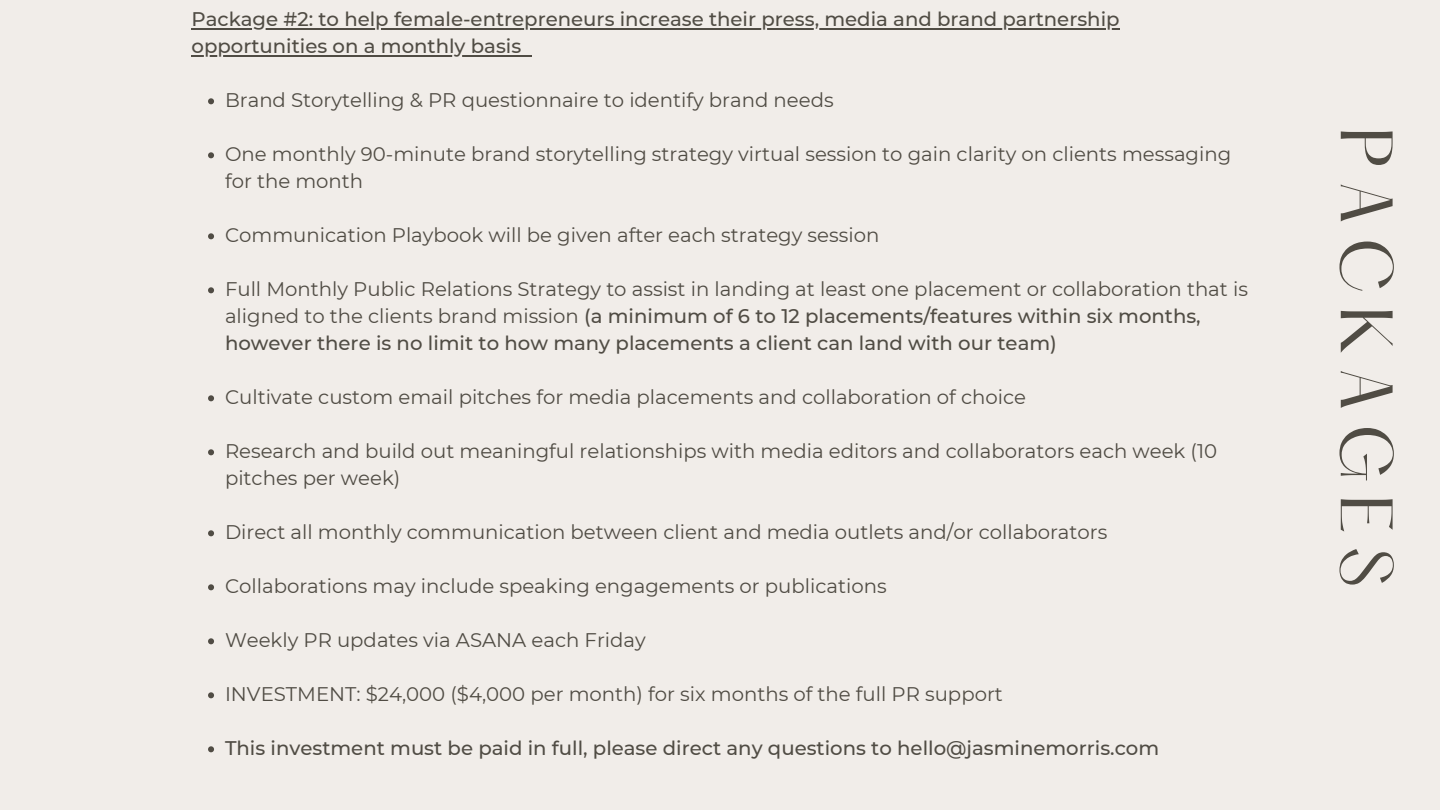
<style>
.page{position:relative;width:1440px;height:810px;background:#f1ede9}
.page>*{position:absolute;margin:0;border:0;box-sizing:border-box;transform-origin:0 0}
.t1{font:64.8px "Hatton";letter-spacing:.2em;color:#504c44}
.t2{font:19.7px/27px "Montserrat";color:#504c44}
.t3{font:500 19.7px/27px "Montserrat";color:#504c44}
.s1{font-weight:500}
</style>
<div class="page">
<svg style="left:208px;top:98px;width:6px;height:6px"></svg>
<svg style="left:208px;top:152px;width:6px;height:6px"></svg>
<svg style="left:208px;top:233px;width:6px;height:6px"></svg>
<svg style="left:208px;top:287px;width:6px;height:6px"></svg>
<svg style="left:208px;top:395px;width:6px;height:6px"></svg>
<svg style="left:208px;top:449px;width:6px;height:6px"></svg>
<svg style="left:208px;top:530px;width:6px;height:6px"></svg>
<svg style="left:208px;top:584px;width:6px;height:6px"></svg>
<svg style="left:208px;top:638px;width:6px;height:6px"></svg>
<svg style="left:208px;top:692px;width:6px;height:6px"></svg>
<svg style="left:208px;top:746px;width:6px;height:6px"></svg>
<hr style="left:192px;top:28px;width:928px;height:1px;background:#504c44">
<hr style="left:192px;top:55px;width:329px;height:1px;background:#504c44">
<p class="t3" style="left:192px;top:6px;width:930px">Package #2: to help female-entrepreneurs increase their press, media and brand partnership opportunities on a monthly basis</p>
<p class="t2" style="left:225px;top:87px;width:610px">Brand Storytelling &amp; PR questionnaire to identify brand needs</p>
<p class="t2" style="left:225px;top:141px;width:1008px">One monthly 90-minute brand storytelling strategy virtual session to gain clarity on clients messaging for the month</p>
<p class="t2" style="left:225px;top:222px;width:656px">Communication Playbook will be given after each strategy session</p>
<p class="t2" style="left:225px;top:276px;width:1024px">Full Monthly Public Relations Strategy to assist in landing at least one placement or collaboration that is aligned to the clients brand mission <span class="s1">(a minimum of 6 to 12 placements/features within six months, however there is no limit to how many placements a client can land with our team)</span></p>
<p class="t2" style="left:225px;top:384px;width:803px">Cultivate custom email pitches for media placements and collaboration of choice</p>
<p class="t2" style="left:225px;top:438px;width:994px">Research and build out meaningful relationships with media editors and collaborators each week (10 pitches per week)</p>
<p class="t2" style="left:225px;top:519px;width:884px">Direct all monthly communication between client and media outlets and/or collaborators</p>
<p class="t2" style="left:225px;top:573px;width:663px">Collaborations may include speaking engagements or publications</p>
<p class="t2" style="left:225px;top:627px;width:422px">Weekly PR updates via ASANA each Friday</p>
<p class="t2" style="left:225px;top:681px;width:779px">INVESTMENT: $24,000 ($4,000 per month) for six months of the full PR support</p>
<p class="t3" style="left:225px;top:735px;width:936px">This investment must be paid in full, please direct any questions to hello@jasminemorris.com</p>
<p class="t1" style="left:1397px;top:127px;width:462px;rotate:90deg">PACKAGES</p>
</div>
